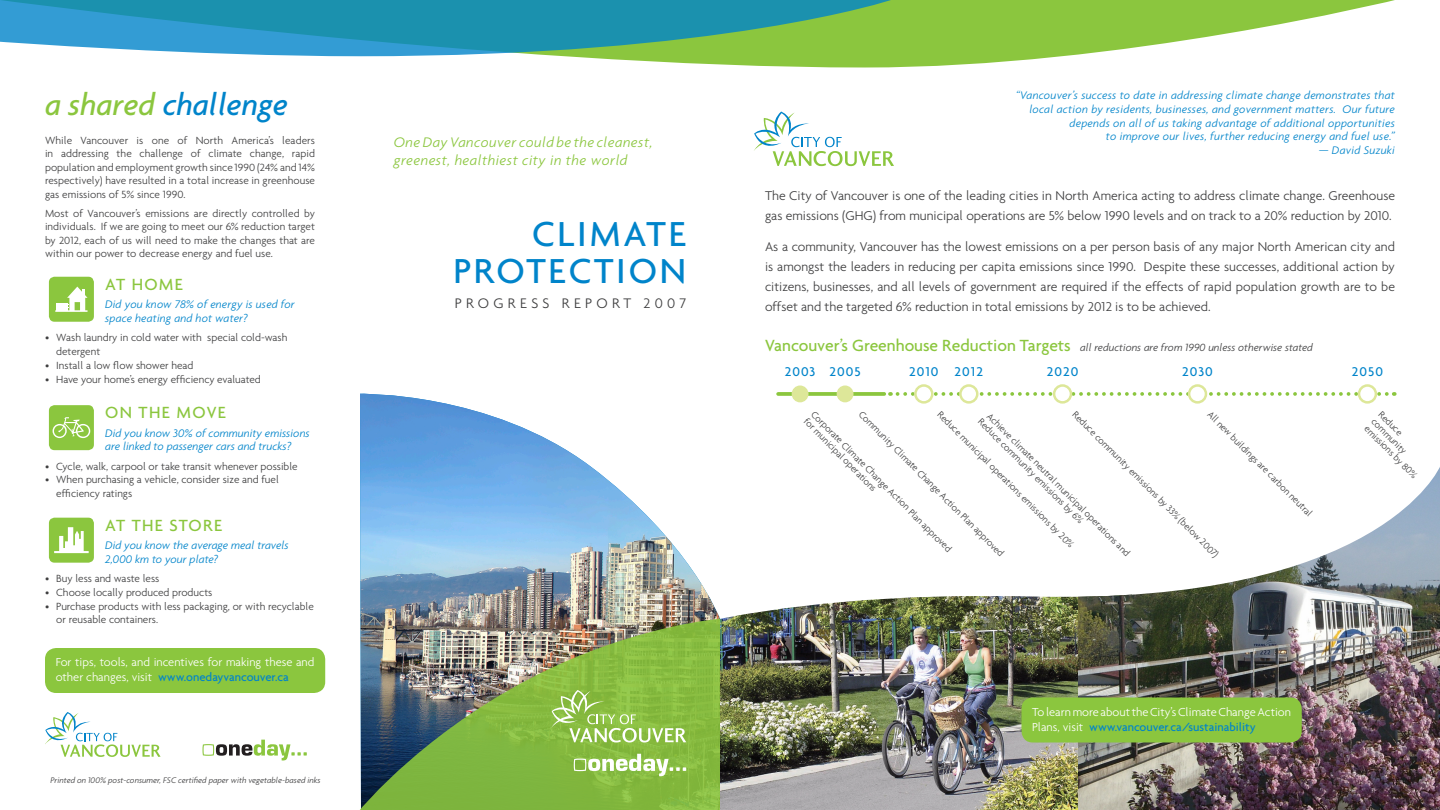
<style>
.page{position:relative;width:1440px;height:810px;background:#fff}
.page>*{position:absolute;margin:0;border:0;box-sizing:border-box;transform-origin:0 0}
.t1{font:500 37.5px/37.5px "Agenda";letter-spacing:.075em;color:#0084ca;text-align:right}
.t2{font:italic 500 32.5px "Agenda";color:#0084ca}
.t3{font:500 17.5px "Agenda";letter-spacing:.075em;color:#8bc63e}
.t4{font:italic 300 15px/18px "Agenda";letter-spacing:.03em;color:#8bc63e}
.t5{font:300 15px "Agenda";letter-spacing:.29em;color:#3e3e3f}
.t6{font:300 13.75px/20px "Agenda";color:#3e3e3f}
.t7{font:500 13.75px "Agenda";letter-spacing:.075em;color:#0084ca}
.t8{font:300 12.5px/15px "Agenda";color:#fff}
.t9{font:italic 300 11.88px/13.8px "Agenda";letter-spacing:.02em;color:#0084ca}
.t10{font:italic 300 11.88px/13.8px "Agenda";color:#0084ca}
.t11{font:300 11.25px/13.5px "Agenda";color:#3e3e3f}
.t12{font:italic 300 11.25px "Agenda";color:#3e3e3f}
.t13{font:300 10px/10px "Agenda";color:#3e3e3f}
.Body_bullets{font:italic 300 8.75px "Agenda";color:#3e3e3f}
.s1{color:#8bc63e}
.s2{font-weight:500;color:#0084ca}
.s3{font-weight:500;font-style:normal;font-size:17.5px;color:#8bc63e}
</style>
<div class="page">
<svg style="left:898px;top:392px;width:497px;height:4px"></svg>
<img style="left:720px;top:596px;width:359px;height:214px">
<img style="left:1079px;top:467px;width:361px;height:343px">
<svg style="left:325px;top:0;width:1070px;height:68px;fill:#8bc63e"></svg>
<svg style="left:0;top:0;width:891px;height:56px;fill:#1b91ae"></svg>
<div style="left:1022px;top:698px;width:280px;height:44px;background:#8bc63e;border-radius:11px"></div>
<img style="left:360px;top:394px;width:360px;height:225px">
<svg style="left:754px;top:112px;width:140px;height:54px"></svg>
<img style="left:360px;top:619px;width:360px;height:191px">
<svg style="left:551px;top:690px;width:135px;height:52px"></svg>
<svg style="left:45px;top:712px;width:116px;height:45px"></svg>
<div style="left:49px;top:518px;width:45px;height:45px;background:#8bc63e;border-radius:6px"></div>
<svg style="left:54px;top:527px;width:35px;height:26px"></svg>
<div style="left:49px;top:405px;width:45px;height:45px;background:#8bc63e;border-radius:6px"></div>
<svg style="left:53px;top:417px;width:37px;height:21px"></svg>
<div style="left:49px;top:277px;width:45px;height:45px;background:#8bc63e;border-radius:6px"></div>
<svg style="left:55px;top:287px;width:33px;height:25px"></svg>
<svg style="left:202px;top:740px;width:105px;height:21px"></svg>
<svg style="left:574px;top:754px;width:112px;height:22px"></svg>
<svg style="left:778px;top:392px;width:106px;height:4px"></svg>
<svg style="left:960px;top:385px;width:17px;height:17px"></svg>
<div style="left:959px;top:384px;width:20px;height:20px;border:2px solid #dde799;border-radius:50%"></div>
<div style="left:792px;top:385px;width:17px;height:17px;background:#dde799;border-radius:50%"></div>
<svg style="left:1054px;top:385px;width:17px;height:17px"></svg>
<div style="left:1053px;top:384px;width:19px;height:20px;border:2px solid #dde799;border-radius:50%"></div>
<svg style="left:1359px;top:385px;width:17px;height:17px"></svg>
<div style="left:1358px;top:384px;width:19px;height:20px;border:2px solid #dde799;border-radius:50%"></div>
<svg style="left:1189px;top:385px;width:17px;height:17px"></svg>
<div style="left:1188px;top:384px;width:19px;height:20px;border:2px solid #dde799;border-radius:50%"></div>
<div style="left:837px;top:385px;width:17px;height:17px;background:#dde799;border-radius:50%"></div>
<svg style="left:915px;top:385px;width:17px;height:17px"></svg>
<div style="left:914px;top:384px;width:20px;height:20px;border:2px solid #dde799;border-radius:50%"></div>
<div style="left:45px;top:648px;width:280px;height:45px;background:#8bc63e;border-radius:11px"></div>
<p class="t2" style="left:45px;top:85px;width:244px"><span class="s1">a shared</span> challenge</p>
<p class="t11" style="left:45px;top:133px;width:272px;text-align:justify">While Vancouver is one of North America’s leaders in addressing the challenge of climate change, rapid population and employment growth since 1990 (24% and 14% respectively) have resulted in a total increase in greenhouse gas emissions of 5% since 1990.</p>
<p class="t11" style="left:45px;top:206px;width:272px;text-align:justify">Most of Vancouver’s emissions are directly controlled by individuals. If we are going to meet our 6% reduction target by 2012, each of us will need to make the changes that are within our power to decrease energy and fuel use.</p>
<p class="t3" style="left:105px;top:274px;width:79px">AT HOME</p>
<p class="t9" style="left:105px;top:297px;width:191px">Did you know 78% of energy is used for space heating and hot water?</p>
<p class="t11" style="left:56px;top:331px;width:233px;text-indent:-11px">• Wash laundry in cold water with special cold-wash detergent</p>
<p class="t11" style="left:45px;top:358px;width:150px">• Install a low flow shower head</p>
<p class="t11" style="left:45px;top:372px;width:217px">• Have your home’s energy efficiency evaluated</p>
<p class="t3" style="left:105px;top:402px;width:122px">ON THE MOVE</p>
<p class="t10" style="left:105px;top:426px;width:206px">Did you know 30% of community emissions are linked to passenger cars and trucks?</p>
<p class="t11" style="left:45px;top:459px;width:254px">• Cycle, walk, carpool or take transit whenever possible</p>
<p class="t11" style="left:56px;top:473px;width:224px;text-indent:-11px">• When purchasing a vehicle, consider size and fuel efficiency ratings</p>
<p class="t3" style="left:105px;top:515px;width:119px">AT THE STORE</p>
<p class="t10" style="left:105px;top:538px;width:185px">Did you know the average meal travels<br>2,000 km to your plate?</p>
<p class="t11" style="left:45px;top:572px;width:116px">• Buy less and waste less</p>
<p class="t11" style="left:45px;top:585px;width:169px">• Choose locally produced products</p>
<p class="t11" style="left:56px;top:599px;width:259px;text-indent:-11px">• Purchase products with less packaging, or with recyclable or reusable containers.</p>
<p class="t8" style="left:56px;top:654px;width:260px">For tips, tools, and incentives for making these and other changes, visit <span class="s2">www.onedayvancouver.ca</span></p>
<p class="Body_bullets" style="left:51px;top:775px;width:272px">Printed on 100% post-consumer, FSC certified paper with vegetable-based inks</p>
<p class="t4" style="left:394px;top:132px;width:260px">One Day Vancouver could be the cleanest, greenest, healthiest city in the world</p>
<p class="t1" style="left:454px;top:214px;width:234px">CLIMATE<br>PROTECTION</p>
<p class="t5" style="left:455px;top:295px;width:233px">PROGRESS REPORT 2007</p>
<p class="t9" style="left:1016px;top:88px;width:381px;text-align:right">“Vancouver’s success to date in addressing climate change demonstrates that local action by residents, businesses, and government matters. Our future depends on all of us taking advantage of additional opportunities<br>to improve our lives, further reducing energy and fuel use.”</p>
<p class="t9" style="left:1319px;top:143px;width:78px">— David Suzuki</p>
<p class="t6" style="left:765px;top:185px;width:632px">The City of Vancouver is one of the leading cities in North America acting to address climate change. Greenhouse gas emissions (GHG) from municipal operations are 5% below 1990 levels and on track to a 20% reduction by 2010.</p>
<p class="t6" style="left:765px;top:237px;width:632px;text-align:justify">As a community, Vancouver has the lowest emissions on a per person basis of any major North American city and is amongst the leaders in reducing per capita emissions since 1990. Despite these successes, additional action by citizens, businesses, and all levels of government are required if the effects of rapid population growth are to be offset and the targeted 6% reduction in total emissions by 2012 is to be achieved.</p>
<p class="t12" style="left:765px;top:341px;width:550px"><span class="s3">Vancouver’s Greenhouse Reduction Targets</span> all reductions are from 1990 unless otherwise stated</p>
<p class="t7" style="left:785px;top:363px;width:32px">2003</p>
<p class="t7" style="left:830px;top:363px;width:33px">2005</p>
<p class="t7" style="left:909px;top:363px;width:31px">2010</p>
<p class="t7" style="left:955px;top:363px;width:30px">2012</p>
<p class="t7" style="left:1047px;top:363px;width:33px">2020</p>
<p class="t7" style="left:1182px;top:363px;width:32px">2030</p>
<p class="t7" style="left:1352px;top:363px;width:33px">2050</p>
<p class="t13" style="left:816px;top:409px;width:196px;rotate:45deg">Corporate Climate Change Action Plan approved for municipal operations</p>
<p class="t13" style="left:1213px;top:409px;width:145px;rotate:45deg">All new buildings are carbon neutral</p>
<p class="t13" style="left:1384px;top:409px;width:72px;rotate:45deg">Reduce community emissions by 80%</p>
<p class="t13" style="left:864px;top:409px;width:202px;rotate:45deg">Community Climate Change Action Plan approved</p>
<p class="t13" style="left:943px;top:409px;width:190px;rotate:45deg">Reduce municipal operations emissions by 20%</p>
<p class="t13" style="left:1078px;top:409px;width:204px;rotate:45deg">Reduce community emissions by 33% (below 2007)</p>
<p class="t13" style="left:990px;top:409px;width:202px;rotate:45deg">Achieve climate neutral municipal operations and<br>Reduce community emissions by 6%</p>
<p class="t8" style="left:1032px;top:704px;width:260px">Tolearnmore abouttheCity’sClimateChangeAction<br>Plans, visit <span class="s2">www.vancouver.ca/sustainability</span></p>
</div>
